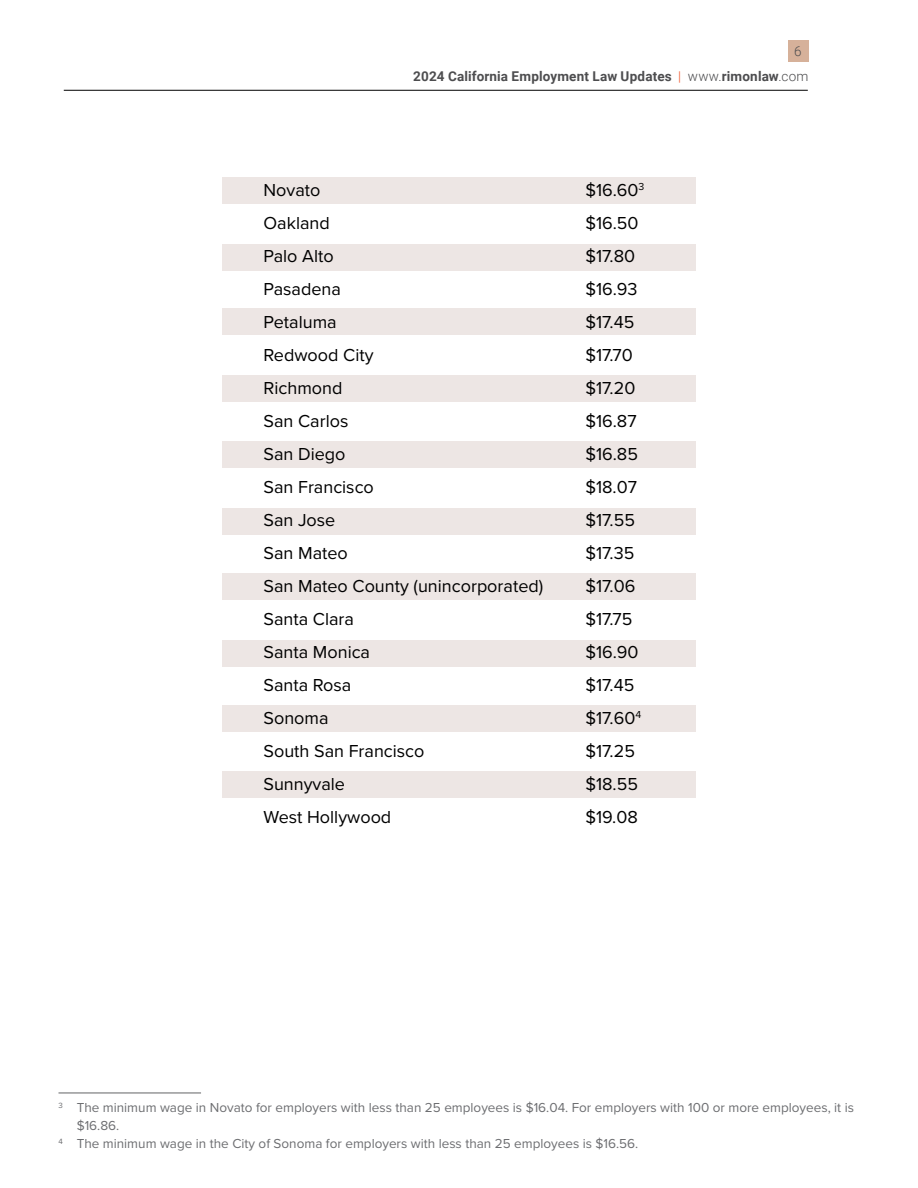
<style>
.page{position:relative;width:918px;height:1188px;background:#fff}
.page>*{position:absolute;margin:0;border:0;box-sizing:border-box;transform-origin:0 0}
.t1{font:18px/33px "Proxima Nova";color:#000}
.t2{font:13.5px/18px "Proxima Nova";color:#6d6e71}
.t3{font:700 13.5px/24.8px "Roboto";letter-spacing:.01em;color:#4d4d4f}
.t4{font:7.8px "Proxima Nova";color:#6d6e71}
.s1{font-weight:300}
.s2{font-weight:300;color:#f04e23}
</style>
<div class="page">
<div style="left:788px;top:40px;width:20px;height:22px;background:#d6b19a"></div>
<hr style="left:64px;top:90px;width:744px;height:1px;background:#000">
<div style="left:222px;top:177px;width:474px;height:27px;background:#ede6e4"></div>
<div style="left:222px;top:244px;width:474px;height:27px;background:#ede6e4"></div>
<div style="left:222px;top:308px;width:474px;height:27px;background:#ede6e4"></div>
<div style="left:222px;top:375px;width:474px;height:26px;background:#ede6e4"></div>
<div style="left:222px;top:442px;width:474px;height:26px;background:#ede6e4"></div>
<div style="left:222px;top:508px;width:474px;height:27px;background:#ede6e4"></div>
<div style="left:222px;top:573px;width:474px;height:27px;background:#ede6e4"></div>
<div style="left:222px;top:640px;width:474px;height:26px;background:#ede6e4"></div>
<div style="left:222px;top:705px;width:474px;height:27px;background:#ede6e4"></div>
<div style="left:222px;top:772px;width:474px;height:26px;background:#ede6e4"></div>
<hr style="left:58px;top:1093px;width:143px;height:1px;background:#636466">
<p class="t3" style="left:413px;top:38px;width:397px;text-indent:381px"><span class="s1">6<br></span>2024 California Employment Law Updates <span class="s2">|</span> <span class="s1">www.</span>rimonlaw<span class="s1">.com</span></p>
<p class="t1" style="left:264px;top:173px;width:281px">Novato<br>Oakland<br>Palo Alto<br>Pasadena<br>Petaluma<br>Redwood City<br>Richmond<br>San Carlos<br>San Diego<br>San Francisco<br>San Jose<br>San Mateo<br>San Mateo County (unincorporated)<br>Santa Clara<br>Santa Monica<br>Santa Rosa<br>Sonoma<br>South San Francisco<br>Sunnyvale<br>West Hollywood</p>
<p class="t1" style="left:585px;top:173px;width:61px">$16.60<sup>3 </sup>$16.50 $17.80 $16.93 $17.45 $17.70 $17.20 $16.87 $16.85 $18.07 $17.55 $17.35 $17.06 $17.75 $16.90 $17.45 $17.60<sup>4 </sup>$17.25 $18.55 $19.08</p>
<p class="t4" style="left:58px;top:1099px;width:6px">3</p>
<p class="t4" style="left:58px;top:1135px;width:6px">4</p>
<p class="t2" style="left:77px;top:1098px;width:779px">The minimum wage in Novato for employers with less than 25 employees is $16.04. For employers with 100 or more employees, it is $16.86.<br>The minimum wage in the City of Sonoma for employers with less than 25 employees is $16.56.</p>
</div>
